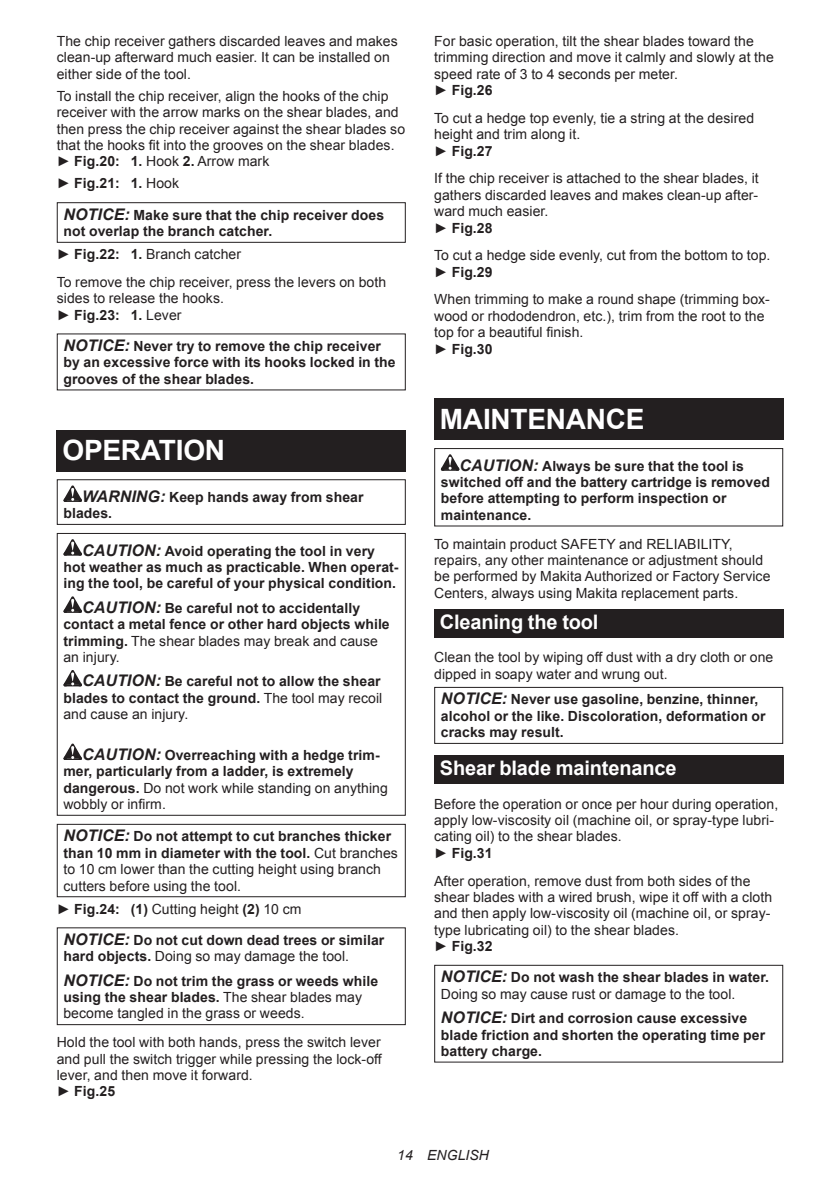
<style>
.page{position:relative;width:840px;height:1191px;background:#fff}
.page>*{position:absolute;margin:0;border:0;box-sizing:border-box;transform-origin:0 0}
.t1{font:700 28px "Arial";letter-spacing:-.01em;color:#fff}
.t2{font:700 20px "Arial";letter-spacing:-.01em;color:#fff}
.t3{font:14px/16.4px "Arial";letter-spacing:.005em;color:#231f20}
.t4{font:700 14px/16.4px "Arial";letter-spacing:.005em;color:#231f20}
.t5{font:italic 14px "Arial";letter-spacing:.005em;color:#231f20}
.s1{font-weight:700}
.s2{font-weight:400}
.s3{font-style:italic;font-size:16px}
.s4{font-weight:700;font-style:italic;font-size:16px}
</style>
<div class="page">
<div style="left:57px;top:202px;width:348px;height:41px;border:1px solid #231f20"></div>
<div style="left:57px;top:430px;width:348px;height:41px;background:#231f20"></div>
<svg style="left:63px;top:485px;width:19px;height:17px"></svg>
<div style="left:57px;top:479px;width:348px;height:46px;border:1px solid #231f20"></div>
<svg style="left:63px;top:539px;width:19px;height:16px"></svg>
<svg style="left:63px;top:596px;width:19px;height:17px"></svg>
<svg style="left:63px;top:670px;width:19px;height:16px"></svg>
<svg style="left:63px;top:743px;width:19px;height:17px"></svg>
<div style="left:57px;top:533px;width:348px;height:282px;border:1px solid #231f20"></div>
<div style="left:57px;top:824px;width:348px;height:73px;border:1px solid #231f20"></div>
<div style="left:57px;top:927px;width:348px;height:98px;border:1px solid #231f20"></div>
<div style="left:434px;top:399px;width:348px;height:41px;background:#231f20"></div>
<svg style="left:440px;top:454px;width:19px;height:16px"></svg>
<div style="left:434px;top:448px;width:348px;height:78px;border:1px solid #231f20"></div>
<div style="left:434px;top:609px;width:348px;height:28px;background:#231f20"></div>
<div style="left:434px;top:687px;width:348px;height:57px;border:1px solid #231f20"></div>
<div style="left:434px;top:755px;width:348px;height:28px;background:#231f20"></div>
<div style="left:434px;top:964px;width:348px;height:98px;border:1px solid #231f20"></div>
<p class="t3" style="left:57px;top:34px;width:342px">The chip receiver gathers discarded leaves and makes clean-up afterward much easier. It can be installed on either side of the tool.</p>
<p class="t3" style="left:57px;top:89px;width:350px">To install the chip receiver, align the hooks of the chip receiver with the arrow marks on the shear blades, and then press the chip receiver against the shear blades so that the hooks fit into the grooves on the shear blades. ► <span class="s1">Fig.20: 1.</span> Hook <span class="s1">2.</span> Arrow mark</p>
<p class="t4" style="left:57px;top:176px;width:124px"><span class="s2">►</span> Fig.21: 1. <span class="s2">Hook</span></p>
<p class="t4" style="left:63px;top:208px;width:322px"><span class="s3">NOTICE:</span> Make sure that the chip receiver does not overlap the branch catcher.</p>
<p class="t3" style="left:57px;top:240px;width:331px;line-height:27.8px">► <span class="s1">Fig.22: 1.</span> Branch catcher<br>To remove the chip receiver, press the levers on both</p>
<p class="t3" style="left:57px;top:291px;width:169px">sides to release the hooks. ► <span class="s1">Fig.23: 1.</span> Lever</p>
<p class="t4" style="left:63px;top:339px;width:333px"><span class="s3">NOTICE:</span> Never try to remove the chip receiver by an excessive force with its hooks locked in the grooves of the shear blades.</p>
<h1 class="t1" style="left:62px;top:439px;width:164px">OPERATION</h1>
<p class="t4" style="left:63px;top:490px;width:301px;text-indent:19px"><span class="s3">WARNING:</span> Keep hands away from shear blades.</p>
<p class="t4" style="left:63px;top:543px;width:336px;text-align:center"><span class="s3">CAUTION:</span> Avoid operating the tool in very<br>hot weather as much as practicable. When operat&shy;ing the tool, be careful of your physical condition.</p>
<p class="t4" style="left:63px;top:601px;width:327px;text-indent:19px"><span class="s3">CAUTION:</span> Be careful not to accidentally contact a metal fence or other hard objects while trimming. <span class="s2">The shear blades may break and cause an injury.</span></p>
<p class="t4" style="left:63px;top:674px;width:320px;text-indent:19px"><span class="s3">CAUTION:</span> Be careful not to allow the shear blades to contact the ground. <span class="s2">The tool may recoil and cause an injury.</span></p>
<p class="t4" style="left:63px;top:748px;width:326px;text-indent:19px"><span class="s3">CAUTION:</span> Overreaching with a hedge trim&shy;mer, particularly from a ladder, is extremely dangerous. <span class="s2">Do not work while standing on anything wobbly or infirm.</span></p>
<p class="t3" style="left:63px;top:828px;width:336px"><span class="s4">NOTICE:</span> <span class="s1">Do not attempt to cut branches thicker than 10 mm in diameter with the tool.</span> Cut branches to 10 cm lower than the cutting height using branch cutters before using the tool.</p>
<p class="t3" style="left:57px;top:900px;width:246px">► <span class="s1">Fig.24: (1)</span> Cutting height <span class="s1">(2)</span> 10 cm</p>
<p class="t4" style="left:63px;top:933px;width:322px"><span class="s3">NOTICE:</span> Do not cut down dead trees or similar hard objects. <span class="s2">Doing so may damage the tool.</span></p>
<p class="t4" style="left:63px;top:973px;width:316px"><span class="s3">NOTICE:</span> Do not trim the grass or weeds while using the shear blades. <span class="s2">The shear blades may become tangled in the grass or weeds.</span></p>
<p class="t3" style="left:57px;top:1034px;width:326px">Hold the tool with both hands, press the switch lever and pull the switch trigger while pressing the lock-off lever, and then move it forward.<br>► <span class="s1">Fig.25</span></p>
<p class="t3" style="left:434px;top:33px;width:341px">For basic operation, tilt the shear blades toward the trimming direction and move it calmly and slowly at the speed rate of 3 to 4 seconds per meter.<br>► <span class="s1">Fig.26</span></p>
<p class="t3" style="left:434px;top:110px;width:321px">To cut a hedge top evenly, tie a string at the desired height and trim along it.<br>► <span class="s1">Fig.27</span></p>
<p class="t3" style="left:434px;top:170px;width:326px">If the chip receiver is attached to the shear blades, it gathers discarded leaves and makes clean-up after&shy;ward much easier.<br>► <span class="s1">Fig.28</span></p>
<p class="t3" style="left:434px;top:247px;width:337px">To cut a hedge side evenly, cut from the bottom to top. ► <span class="s1">Fig.29</span></p>
<p class="t3" style="left:434px;top:291px;width:337px">When trimming to make a round shape (trimming box&shy;wood or rhododendron, etc.), trim from the root to the top for a beautiful finish.<br>► <span class="s1">Fig.30</span></p>
<h1 class="t1" style="left:439px;top:408px;width:206px">MAINTENANCE</h1>
<p class="t4" style="left:440px;top:459px;width:330px;text-indent:19px"><span class="s3">CAUTION:</span> Always be sure that the tool is switched off and the battery cartridge is removed before attempting to perform inspection or maintenance.</p>
<p class="t3" style="left:434px;top:535px;width:337px">To maintain product SAFETY and RELIABILITY, repairs, any other maintenance or adjustment should be performed by Makita Authorized or Factory Service Centers, always using Makita replacement parts.</p>
<h2 class="t2" style="left:439px;top:614px;width:160px">Cleaning the tool</h2>
<p class="t3" style="left:434px;top:649px;width:340px">Clean the tool by wiping off dust with a dry cloth or one dipped in soapy water and wrung out.</p>
<p class="t4" style="left:440px;top:692px;width:326px"><span class="s3">NOTICE:</span> Never use gasoline, benzine, thinner, alcohol or the like. Discoloration, deformation or cracks may result.</p>
<h2 class="t2" style="left:439px;top:760px;width:238px">Shear blade maintenance</h2>
<p class="t3" style="left:434px;top:797px;width:345px">Before the operation or once per hour during operation, apply low-viscosity oil (machine oil, or spray-type lubri&shy;cating oil) to the shear blades.<br>► <span class="s1">Fig.31</span></p>
<p class="t3" style="left:434px;top:872px;width:339px">After operation, remove dust from both sides of the shear blades with a wired brush, wipe it off with a cloth and then apply low-viscosity oil (machine oil, or spray&shy;type lubricating oil) to the shear blades.<br>► <span class="s1">Fig.32</span></p>
<p class="t3" style="left:440px;top:969px;width:329px"><span class="s4">NOTICE:</span> <span class="s1">Do not wash the shear blades in water.<br></span>Doing so may cause rust or damage to the tool.</p>
<p class="t4" style="left:440px;top:1011px;width:325px"><span class="s3">NOTICE:</span> Dirt and corrosion cause excessive blade friction and shorten the operating time per battery charge.</p>
<p class="t5" style="left:397px;top:1150px;width:93px">14 ENGLISH</p>
</div>
